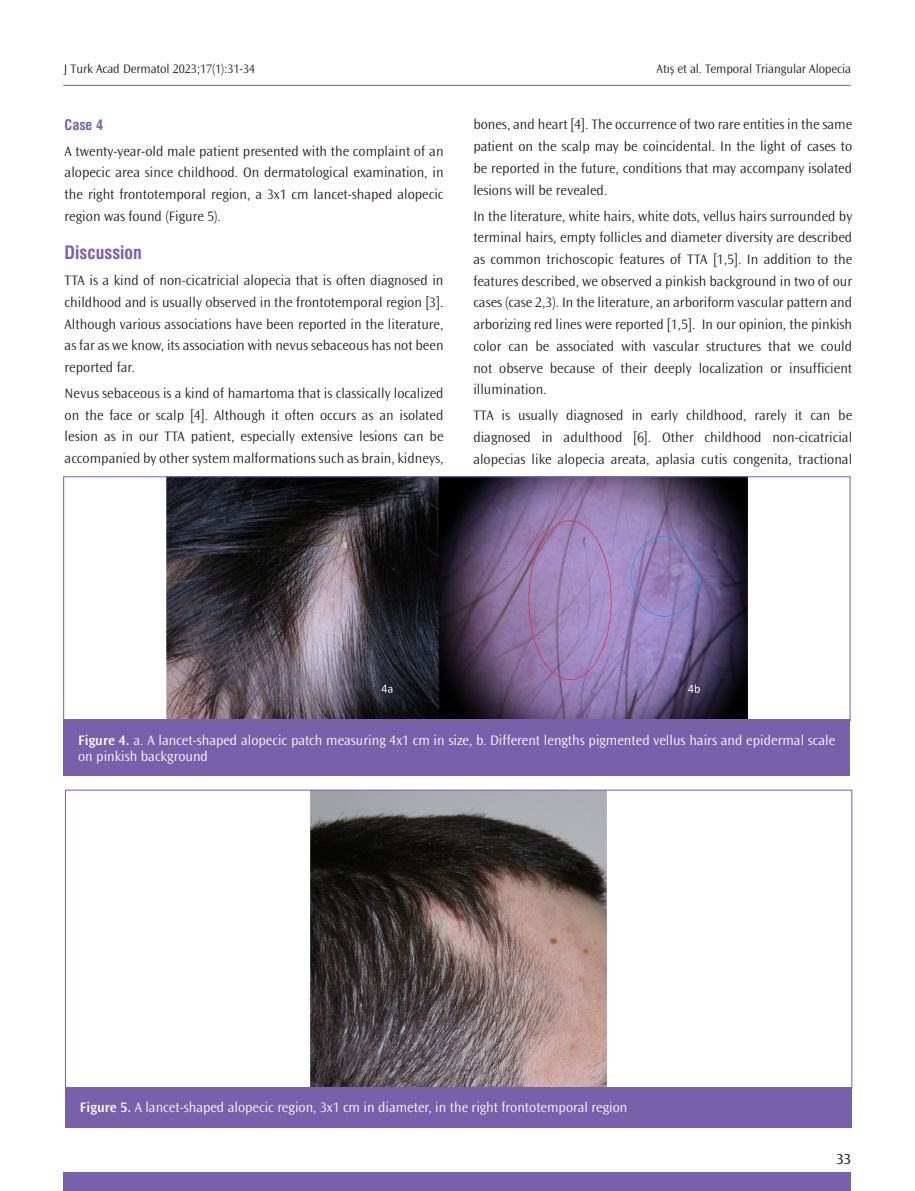
<style>
.page{position:relative;width:915px;height:1191px;background:#fff}
.page>*{position:absolute;margin:0;border:0;box-sizing:border-box;transform-origin:0 0}
.ARA_BASLIK{font:18px "Swiss Condensed Bold Tr";color:#7960aa}
.t1{font:15px "Ocean Sans Std";color:#231f20}
.YAZI{font:300 14.25px/21.8px "Ocean Sans Std";color:#231f20;text-align:justify}
.RESİM-ALTI{font:300 14.25px/16.5px "Ocean Sans Std";color:#fff}
.BOLD{font:14.25px "Swiss Condensed Bold Tr";color:#7960aa}
.t2{font:300 12.75px "Ocean Sans Std";letter-spacing:-.01em;color:#231f20}
.s1{font-weight:600}
</style>
<div class="page">
<hr style="left:63px;top:85px;width:787px;height:1px;background:#7960aa">
<div style="left:63px;top:1172px;width:787px;height:19px;background:#7960aa"></div>
<img style="left:166px;top:478px;width:581px;height:241px">
<div style="left:63px;top:719px;width:786px;height:57px;background:#7960aa"></div>
<img style="left:310px;top:791px;width:296px;height:296px">
<div style="left:65px;top:1087px;width:786px;height:40px;background:#7960aa"></div>
<p class="t2" style="left:64px;top:61px;width:193px">J Turk Acad Dermatol 2023;17(1):31-34</p>
<p class="t2" style="left:656px;top:61px;width:196px">Atış et al. Temporal Triangular Alopecia</p>
<p class="BOLD" style="left:65px;top:116px;width:40px">Case 4</p>
<p class="YAZI" style="left:65px;top:140px;width:380px">A twenty-year-old male patient presented with the complaint of an alopecic area since childhood. On dermatological examination, in the right frontotemporal region, a 3x1 cm lancet-shaped alopecic region was found (Figure 5).</p>
<p class="ARA_BASLIK" style="left:65px;top:242px;width:79px">Discussion</p>
<p class="YAZI" style="left:65px;top:270px;width:380px">TTA is a kind of non-cicatricial alopecia that is often diagnosed in childhood and is usually observed in the frontotemporal region [3].<br>Although various associations have been reported in the literature, as far as we know, its association with nevus sebaceous has not been reported far.</p>
<p class="YAZI" style="left:65px;top:382px;width:380px">Nevus sebaceous is a kind of hamartoma that is classically localized on the face or scalp [4]. Although it often occurs as an isolated lesion as in our TTA patient, especially extensive lesions can be accompanied by other system malformations such as brain, kidneys,</p>
<p class="YAZI" style="left:473px;top:114px;width:380px">bones, and heart [4]. The occurrence of two rare entities in the same patient on the scalp may be coincidental. In the light of cases to be reported in the future, conditions that may accompany isolated lesions will be revealed.</p>
<p class="YAZI" style="left:473px;top:205px;width:380px">In the literature, white hairs, white dots, vellus hairs surrounded by terminal hairs, empty follicles and diameter diversity are described as common trichoscopic features of TTA [1,5]. In addition to the features described, we observed a pinkish background in two of our cases (case 2,3). In the literature, an arboriform vascular pattern and arborizing red lines were reported [1,5]. In our opinion, the pinkish color can be associated with vascular structures that we could not observe because of their deeply localization or insufficient illumination.</p>
<p class="YAZI" style="left:473px;top:405px;width:380px">TTA is usually diagnosed in early childhood, rarely it can be diagnosed in adulthood [6]. Other childhood non-cicatricial alopecias like alopecia areata, aplasia cutis congenita, tractional</p>
<p class="RESİM-ALTI" style="left:78px;top:732px;width:758px"><span class="s1">Figure 4.</span> a. A lancet-shaped alopecic patch measuring 4x1 cm in size, b. Different lengths pigmented vellus hairs and epidermal scale on pinkish background</p>
<p class="RESİM-ALTI" style="left:80px;top:1099px;width:549px"><span class="s1">Figure 5.</span> A lancet-shaped alopecic region, 3x1 cm in diameter, in the right frontotemporal region</p>
<p class="t1" style="left:836px;top:1150px;width:16px">33</p>
</div>
